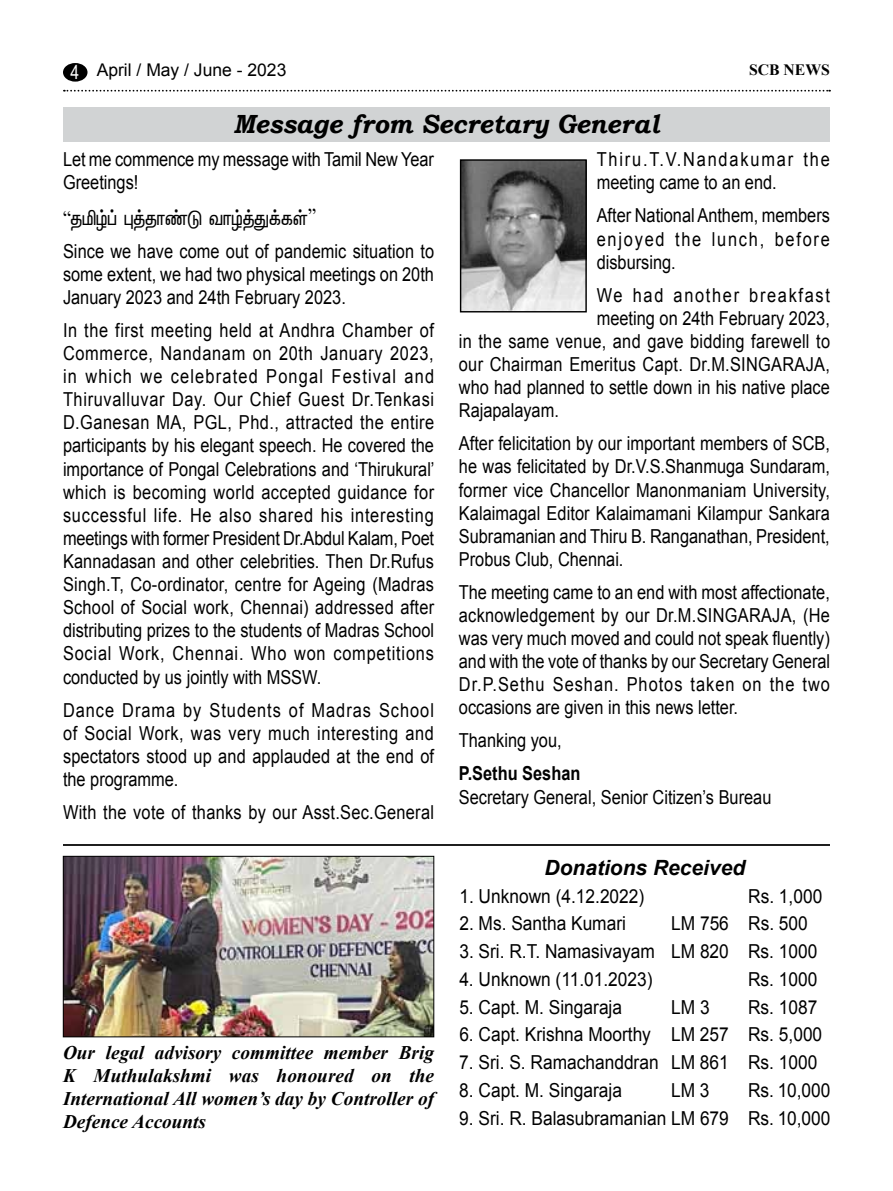
<style>
.page{position:relative;width:893px;height:1191px;background:#fff}
.page>*{position:absolute;margin:0;border:0;box-sizing:border-box;transform-origin:0 0}
.t1{font:italic 700 26.25px "Bookman Old Style";color:#000;scale:.95 1}
.t2{font:21px "B067 TAM Elango Panchali";color:#000;scale:.85 1}
.t3{font:italic 700 21px "Arial";color:#000}
.t4{font:19.25px/23.1px "Arial";color:#000;text-align:justify;scale:.85 1}
.t5{font:19.25px "Arial";color:#000;scale:.9 1}
.t6{font:italic 700 19.25px/23.1px "Times New Roman";color:#000;text-align:justify}
.t7{font:19.25px/23.1px "Arial";letter-spacing:.11em;color:#000;scale:.85 1}
.t8{font:19.25px "Arial";letter-spacing:.02em;color:#000;scale:.85 1}
.t9{font:19.25px "Arial";letter-spacing:.105em;color:#000;scale:.85 1}
.t10{font:700 19.25px "Arial";color:#000;scale:.85 1}
.t11{font:17.5px "Arial";color:#000}
.t12{font:700 15.75px "Times New Roman";color:#000}
.s1{font-family:"Arial Narrow";font-size:19.25px;color:#fff}
</style>
<div class="page">
<svg style="left:64px;top:90px;width:766px;height:2px"></svg>
<div style="left:63px;top:63px;width:25px;height:19px;background:#000;border-radius:50%"></div>
<img style="left:462px;top:161px;width:123px;height:149px">
<div style="left:460px;top:159px;width:127px;height:153px;border:1px solid #000"></div>
<div style="left:63px;top:107px;width:767px;height:34px;background:#d1d3d4"></div>
<hr style="left:63px;top:844px;width:767px;height:2px;background:#000">
<img style="left:65px;top:858px;width:367px;height:177px">
<div style="left:63px;top:856px;width:371px;height:181px;border:1px solid #000"></div>
<p class="t11" style="left:71px;top:58px;width:217px"><span class="s1">4</span> April / May / June - 2023</p>
<p class="t12" style="left:749px;top:59px;width:82px">SCB NEWS</p>
<h1 class="t1" style="left:233px;top:105px;width:450px">Message from Secretary General</h1>
<p class="t4" style="left:63px;top:148px;width:438px">Let me commence my message with Tamil New Year<br>Greetings!</p>
<p class="t2" style="left:63px;top:208px;width:299px">“îI›Š ¹ˆî£‡´ õ£›ˆ¶‚èœ”</p>
<p class="t4" style="left:63px;top:239px;width:438px">Since we have come out of pandemic situation to some extent, we had two physical meetings on 20th January 2023 and 24th February 2023.</p>
<p class="t4" style="left:63px;top:319px;width:439px">In the first meeting held at Andhra Chamber of Commerce, Nandanam on 20th January 2023, in which we celebrated Pongal Festival and Thiruvalluvar Day. Our Chief Guest Dr.Tenkasi D.Ganesan MA, PGL, Phd., attracted the entire participants by his elegant speech. He covered the importance of Pongal Celebrations and ‘Thirukural’ which is becoming world accepted guidance for successful life. He also shared his interesting meetings with former President Dr.Abdul Kalam, Poet Kannadasan and other celebrities. Then Dr.Rufus Singh.T, Co-ordinator, centre for Ageing (Madras School of Social work, Chennai) addressed after distributing prizes to the students of Madras School Social Work, Chennai. Who won competitions conducted by us jointly with MSSW.</p>
<p class="t4" style="left:63px;top:698px;width:438px">Dance Drama by Students of Madras School of Social Work, was very much interesting and spectators stood up and applauded at the end of the programme.</p>
<p class="t4" style="left:63px;top:800px;width:438px">With the vote of thanks by our Asst.Sec.General</p>
<p class="t7" style="left:597px;top:148px;width:276px">Thiru.T.V.Nandakumar the meeting came to an end.</p>
<p class="t4" style="left:597px;top:204px;width:276px">After National Anthem, members enjoyed the lunch, before disbursing.</p>
<p class="t9" style="left:597px;top:282px;width:276px">We had another breakfast</p>
<p class="t4" style="left:597px;top:307px;width:276px">meeting on 24th February 2023,</p>
<p class="t4" style="left:459px;top:330px;width:438px">in the same venue, and gave bidding farewell to</p>
<p class="t8" style="left:459px;top:352px;width:438px">our Chairman Emeritus Capt. Dr.M.SINGARAJA,</p>
<p class="t4" style="left:459px;top:376px;width:438px">who had planned to settle down in his native place</p>
<p class="t4" style="left:459px;top:399px;width:119px">Rajapalayam.</p>
<p class="t4" style="left:459px;top:432px;width:438px">After felicitation by our important members of SCB, he was felicitated by Dr.V.S.Shanmuga Sundaram, former vice Chancellor Manonmaniam University, Kalaimagal editor Kalaimamani Kilampur Sankara Subramanian and Thiru B. Ranganathan, President, Probus Club, Chennai.</p>
<p class="t4" style="left:459px;top:581px;width:438px">The meeting came to an end with most affectionate, acknowledgement by our Dr.M.SINGARAJA, (He was very much moved and could not speak fluently) and with the vote of thanks by our Secretary General Dr.P.Sethu Seshan. Photos taken on the two occasions are given in this news letter.</p>
<p class="t4" style="left:459px;top:729px;width:122px">Thanking you,</p>
<p class="t10" style="left:459px;top:761px;width:145px">P.Sethu Seshan</p>
<p class="t4" style="left:459px;top:785px;width:369px">Secretary General, Senior Citizen’s Bureau</p>
<p class="t6" style="left:63px;top:1040px;width:373px">Our legal advisory committee member Brig K Muthulakshmi was honoured on the International All women’s day by Controller of Defence Accounts</p>
<p class="t3" style="left:545px;top:854px;width:202px">Donations Received</p>
<p class="t5" style="left:459px;top:883px;width:207px">1. Unknown (4.12.2022)</p>
<p class="t5" style="left:748px;top:883px;width:84px">Rs. 1,000</p>
<p class="t5" style="left:459px;top:911px;width:187px">2. Ms. Santha Kumari</p>
<p class="t5" style="left:671px;top:911px;width:153px">LM 756 Rs. 500</p>
<p class="t5" style="left:459px;top:939px;width:399px">3. Sri. R.T. Namasivayam LM 820 Rs. 1000</p>
<p class="t5" style="left:459px;top:966px;width:216px">4. Unknown (11.01.2023)</p>
<p class="t5" style="left:748px;top:966px;width:79px">Rs. 1000</p>
<p class="t5" style="left:459px;top:994px;width:182px">5. Capt. M. Singaraja</p>
<p class="t5" style="left:671px;top:994px;width:44px">LM 3</p>
<p class="t5" style="left:748px;top:994px;width:79px">Rs. 1087</p>
<p class="t5" style="left:459px;top:1022px;width:405px">6. Capt. Krishna Moorthy LM 257 Rs. 5,000</p>
<p class="t5" style="left:459px;top:1049px;width:399px">7. Sri. S. Ramachanddran LM 861 Rs. 1000</p>
<p class="t5" style="left:459px;top:1077px;width:182px">8. Capt. M. Singaraja</p>
<p class="t5" style="left:671px;top:1077px;width:44px">LM 3</p>
<p class="t5" style="left:748px;top:1077px;width:93px">Rs. 10,000</p>
<p class="t5" style="left:459px;top:1105px;width:414px">9. Sri. R. Balasubramanian LM 679 Rs. 10,000</p>
</div>
